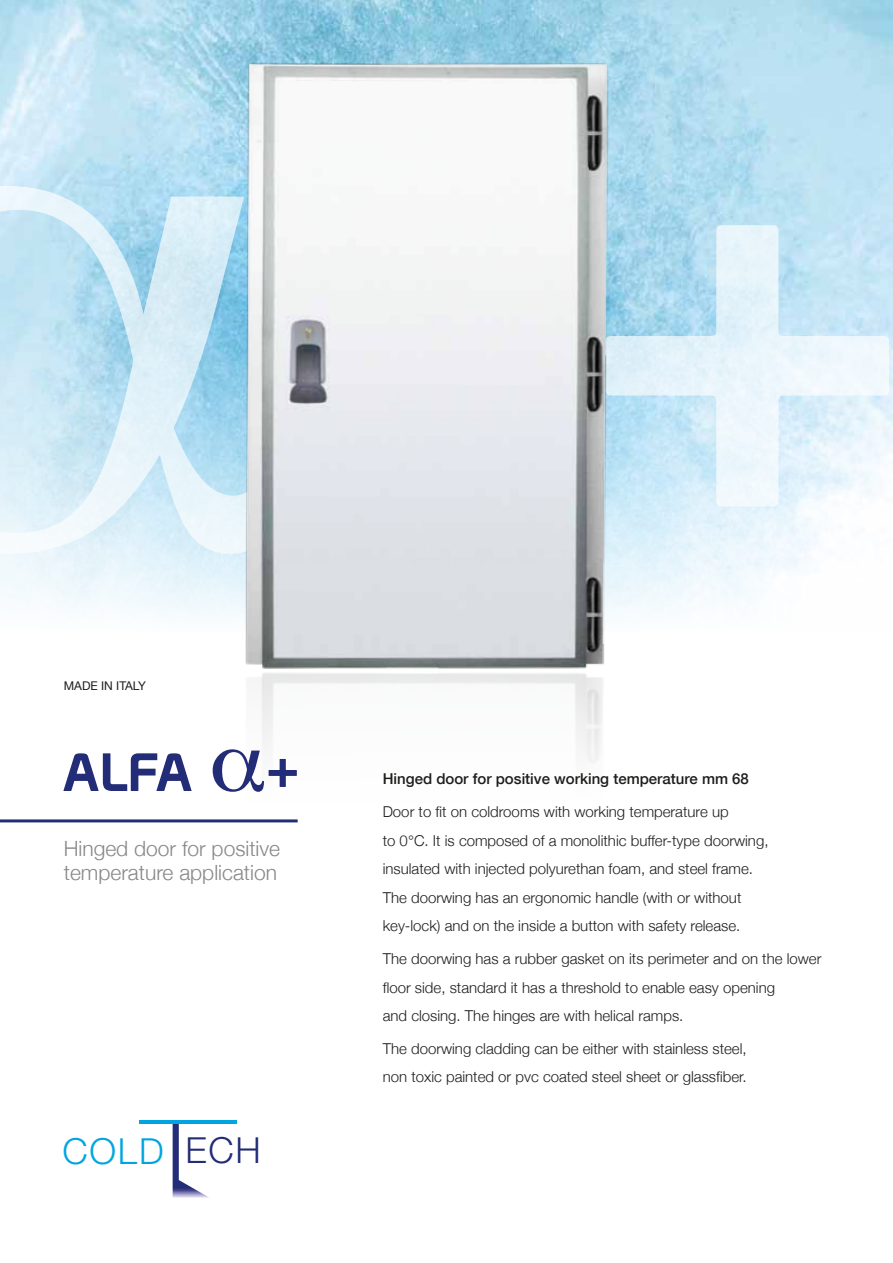
<style>
.page{position:relative;width:893px;height:1263px;background:#fff}
.page>*{position:absolute;margin:0;border:0;box-sizing:border-box;transform-origin:0 0}
.t1{font:527.4px "Prototype";color:#fff}
.t2{font:52.5px "Prototype";color:#232c77}
.t3{font:300 36px "Helvetica Neue";letter-spacing:.05em;color:#00a5df}
.t4{font:300 21px/24px "Helvetica Neue";color:#878787}
.t5{font:300 15px/28.5px "Helvetica Neue";color:#1d1d1b}
.t6{font:500 15px "Helvetica Neue";color:#1d1d1b}
.t7{font:12px "Helvetica Neue";color:#1d1d1b}
.s1{color:#232c77}
</style>
<div class="page">
<img style="left:0;top:0;width:893px;height:614px">
<img style="left:207px;top:39px;width:419px;height:599px">
<img style="left:245px;top:638px;width:359px;height:125px">
<hr style="left:0;top:819px;width:298px;height:3px;background:#232c77">
<svg style="left:172px;top:1124px;width:37px;height:74px"></svg>
<hr style="left:140px;top:1120px;width:97px;height:4px;background:#00a5df">
<svg style="left:0;top:180px;width:280px;height:373px;background:#b7dced"></svg>
<svg style="left:245px;top:749px;width:19px;height:14px"></svg>
<p class="t7" style="left:64px;top:677px;width:84px">MADE IN ITALY</p>
<h2 class="t2" style="left:62px;top:741px;width:132px">ALFA</h2>
<h2 class="t2" style="left:268px;top:741px;width:31px">+</h2>
<h3 class="t4" style="left:64px;top:835px;width:218px">Hinged door for positive temperature application</h3>
<h3 class="t3" style="left:62px;top:1129px;width:200px">COLD <span class="s1">ECH</span></h3>
<h1 class="t1" style="left:601px;top:44px;width:294px">+</h1>
<p class="t6" style="left:383px;top:767px;width:368px">Hinged door for positive working temperature mm 68</p>
<p class="t5" style="left:383px;top:797px;width:387px">Door to fit on coldrooms with working temperature up<br>to 0°C. It is composed of a monolithic buffer-type doorwing, insulated with injected polyurethan foam, and steel frame.<br>The doorwing has an ergonomic handle (with or without key-lock) and on the inside a button with safety release.</p>
<p class="t5" style="left:383px;top:943px;width:440px">The doorwing has a rubber gasket on its perimeter and on the lower floor side, standard it has a threshold to enable easy opening<br>and closing. The hinges are with helical ramps.</p>
<p class="t5" style="left:383px;top:1033px;width:365px">The doorwing cladding can be either with stainless steel, non toxic painted or pvc coated steel sheet or glassfiber.</p>
</div>
